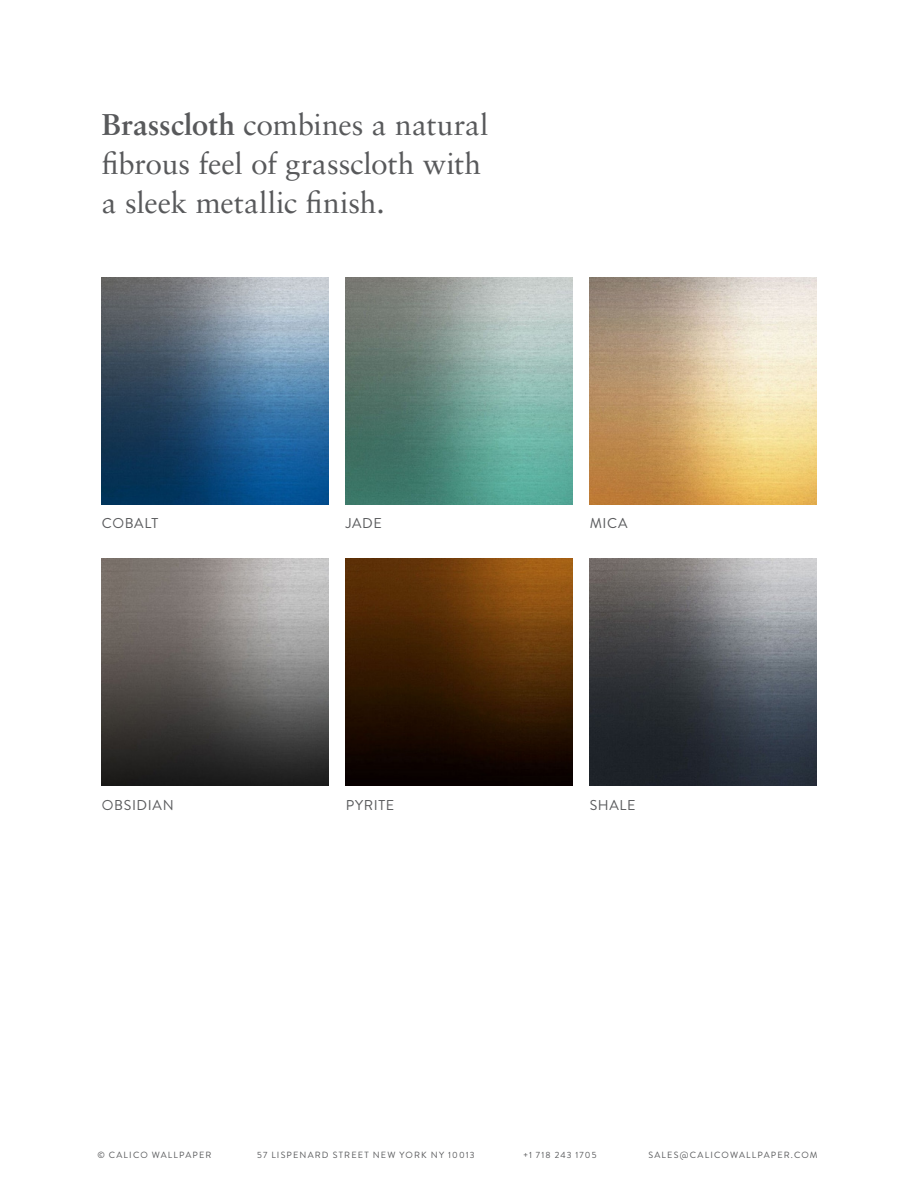
<style>
.page{position:relative;width:918px;height:1188px;background:#fff}
.page>*{position:absolute;margin:0;border:0;box-sizing:border-box;transform-origin:0 0}
.t1{font:30px/39px "Sabon LT Pro";letter-spacing:-.005em;color:#58595b}
.t2{font:14.25px "Brandon Grotesque";letter-spacing:.045em;color:#58595b}
.t3{font:9px "Brandon Grotesque";letter-spacing:.13em;color:#58595b}
.s1{font-weight:700}
</style>
<div class="page">
<img style="left:102px;top:278px;width:226px;height:226px">
<img style="left:102px;top:559px;width:226px;height:226px">
<img style="left:590px;top:278px;width:226px;height:226px">
<img style="left:346px;top:278px;width:226px;height:226px">
<img style="left:346px;top:559px;width:226px;height:226px">
<img style="left:590px;top:559px;width:226px;height:226px">
<h1 class="t1" style="left:102px;top:104px;width:388px"><span class="s1">Brasscloth</span> combines a natural fibrous feel of grasscloth with a sleek metallic finish.</h1>
<h2 class="t2" style="left:102px;top:514px;width:58px">COBALT</h2>
<h2 class="t2" style="left:102px;top:795px;width:73px">OBSIDIAN</h2>
<h2 class="t2" style="left:346px;top:514px;width:38px">JADE</h2>
<h2 class="t2" style="left:346px;top:795px;width:50px">PYRITE</h2>
<h2 class="t2" style="left:590px;top:514px;width:39px">MICA</h2>
<h2 class="t2" style="left:590px;top:795px;width:48px">SHALE</h2>
<p class="t3" style="left:97px;top:1149px;width:116px">© CALICO WALLPAPER</p>
<p class="t3" style="left:257px;top:1149px;width:219px">57 LISPENARD STREET NEW YORK NY 10013</p>
<p class="t3" style="left:523px;top:1149px;width:75px">+1 718 243 1705</p>
<p class="t3" style="left:648px;top:1149px;width:171px">SALES@CALICOWALLPAPER.COM</p>
</div>
